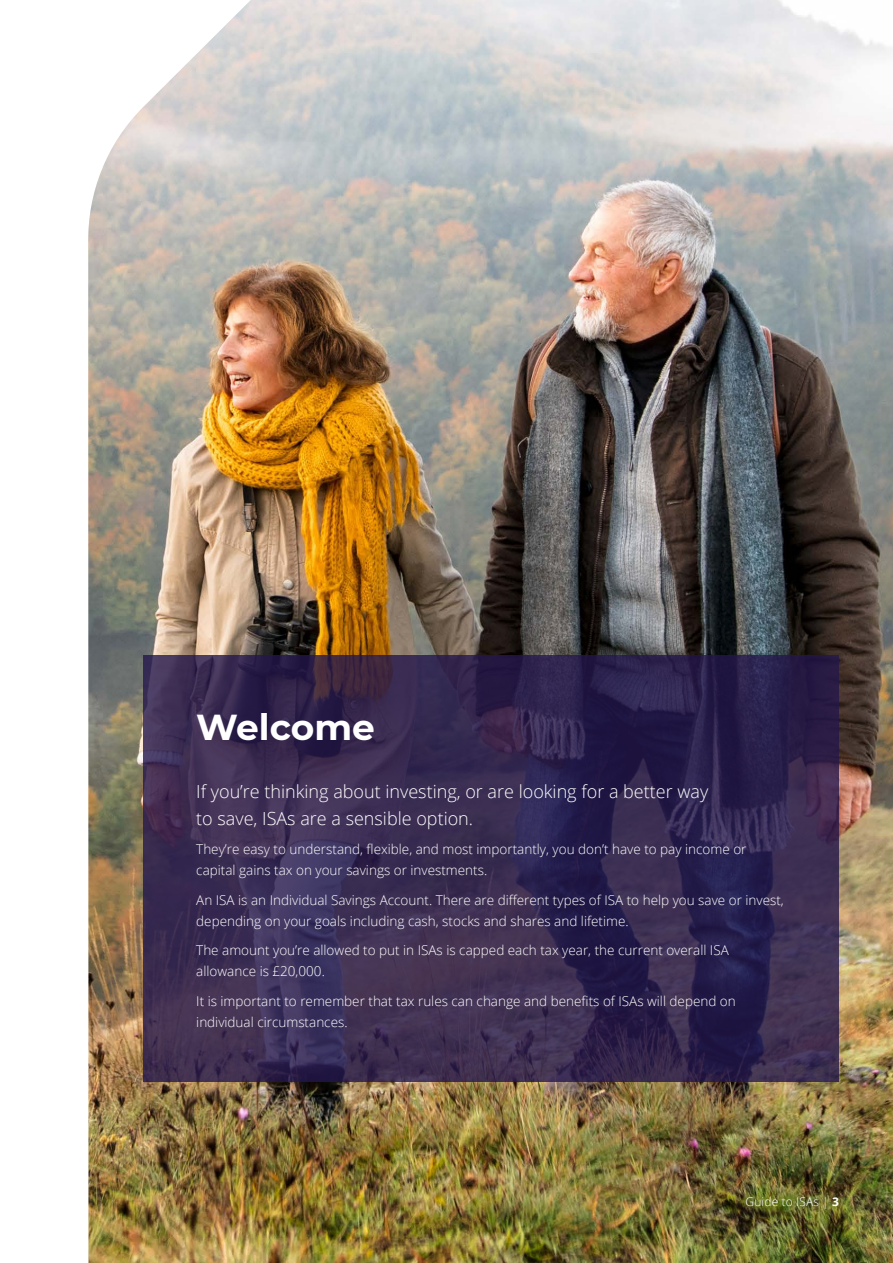
<style>
.page{position:relative;width:893px;height:1263px;background:#fff}
.page>*{position:absolute;margin:0;border:0;box-sizing:border-box;transform-origin:0 0}
.t1{font:700 36px "Montserrat";color:#fff}
.t2{font:300 18px/27px "Open Sans";color:#fff}
.t3{font:300 13.5px/21px "Open Sans";color:#fff}
.t4{font:300 12px "Open Sans";letter-spacing:.01em;color:#fff}
.s1{font-weight:700}
</style>
<div class="page">
<img style="left:88px;top:0;width:805px;height:1263px">
<svg style="left:144px;top:655px;width:695px;height:427px;background:#36294f"></svg>
<h1 class="t1" style="left:196px;top:701px;width:180px">Welcome</h1>
<h2 class="t2" style="left:196px;top:777px;width:513px">If you’re thinking about investing, or are looking for a better way to save, ISAs are a sensible option.</h2>
<p class="t3" style="left:196px;top:838px;width:552px">They’re easy to understand, flexible, and most importantly, you don’t have to pay income or capital gains tax on your savings or investments.</p>
<p class="t3" style="left:196px;top:889px;width:589px">An ISA is an Individual Savings Account. There are different types of ISA to help you save or invest, depending on your goals including cash, stocks and shares and lifetime.</p>
<p class="t3" style="left:196px;top:939px;width:534px">The amount you’re allowed to put in ISAs is capped each tax year, the current overall ISA allowance is £20,000.</p>
<p class="t3" style="left:196px;top:990px;width:541px">It is important to remember that tax rules can change and benefits of ISAs will depend on individual circumstances.</p>
<p class="t4" style="left:746px;top:1194px;width:95px">Guide to ISAs | <span class="s1">3</span></p>
</div>
